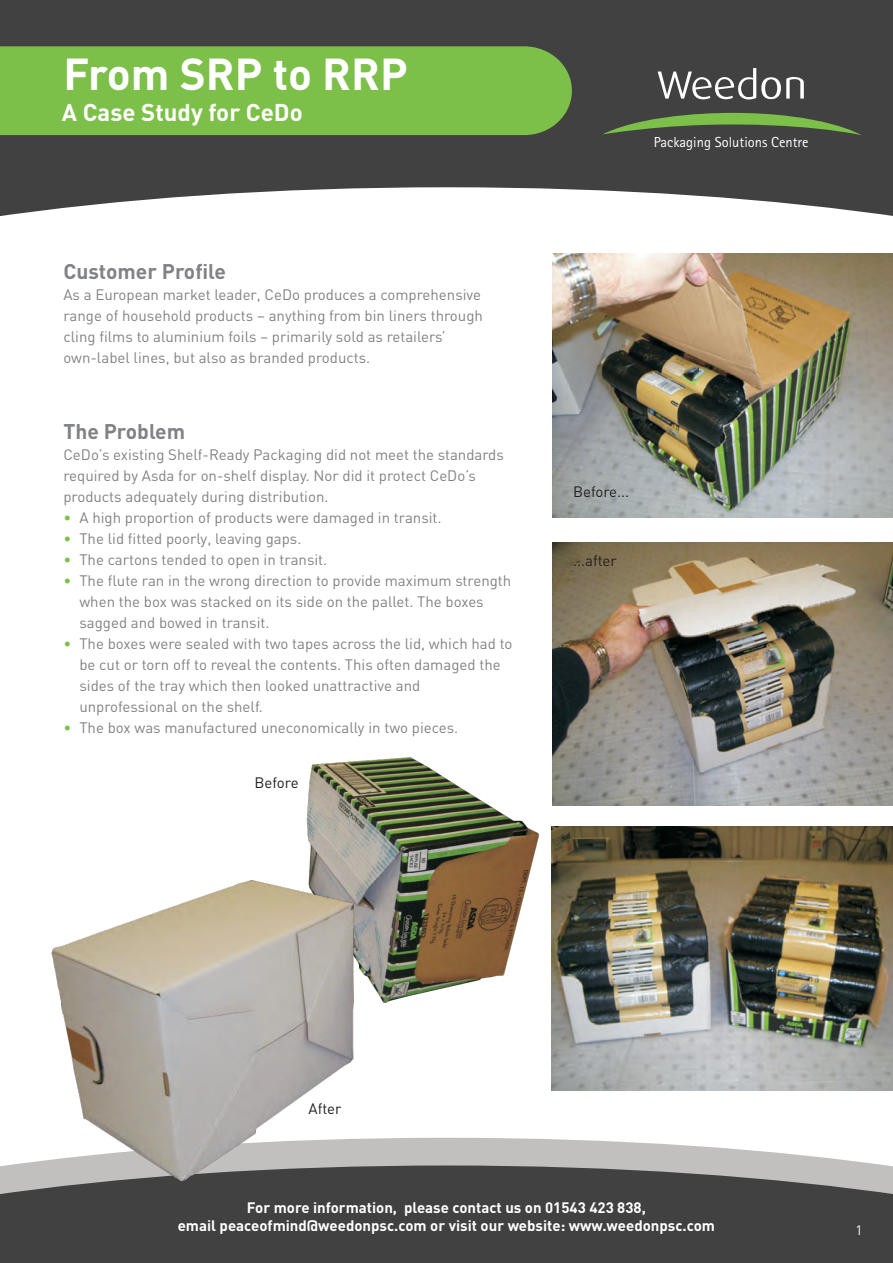
<style>
.page{position:relative;width:893px;height:1263px;background:#fff}
.page>*{position:absolute;margin:0;border:0;box-sizing:border-box;transform-origin:0 0}
.t1{font:700 44.1px "DIN";color:#fff}
.t2{font:700 24px "DIN";color:#fff}
.t3{font:700 21px "DIN";color:#808285}
.t4{font:15px/21px "DIN";color:#808285}
.t5{font:700 15px/18px "DIN";color:#fff;text-align:center}
.t6{font:15px "DIN";color:#231f20}
.t7{font:14.55px "Rotis Sans Serif";color:#fff}
.t8{font:13.5px "DIN";color:#fff}
.s1{color:#7dc049}
</style>
<div class="page">
<svg style="left:0;top:0;width:893px;height:217px;background:#5b5b5c"></svg>
<svg style="left:658px;top:68px;width:146px;height:32px"></svg>
<svg style="left:602px;top:112px;width:259px;height:23px;background:#577044"></svg>
<svg style="left:10px;top:1138px;width:873px;height:27px;fill:#c2bfbf"></svg>
<svg style="left:0;top:1165px;width:893px;height:98px;background:#4a494a"></svg>
<div style="left:0;top:46px;width:572px;height:89px;background:#7dc049"></div>
<img style="left:552px;top:543px;width:341px;height:262px">
<img style="left:552px;top:254px;width:341px;height:263px">
<img style="left:551px;top:827px;width:342px;height:264px">
<img style="left:306px;top:757px;width:234px;height:246px">
<img style="left:43px;top:876px;width:319px;height:316px">
<h1 class="t1" style="left:63px;top:45px;width:346px">From SRP to RRP</h1>
<h2 class="t2" style="left:62px;top:97px;width:242px">A Case Study for CeDo</h2>
<h3 class="t3" style="left:63px;top:258px;width:164px">Customer Profile</h3>
<p class="t4" style="left:63px;top:284px;width:421px">As a European market leader, CeDo produces a comprehensive range of household products – anything from bin liners through cling films to aluminium foils – primarily sold as retailers’ own-label lines, but also as branded products.</p>
<h3 class="t3" style="left:63px;top:418px;width:123px">The Problem</h3>
<p class="t4" style="left:63px;top:444px;width:442px">CeDo’s existing Shelf-Ready Packaging did not meet the standards required by Asda for on-shelf display. Nor did it protect CeDo’s products adequately during distribution.</p>
<p class="t4" style="left:63px;top:507px;width:380px"><span class="s1">•</span> A high proportion of products were damaged in transit.</p>
<p class="t4" style="left:63px;top:528px;width:240px"><span class="s1">•</span> The lid fitted poorly, leaving gaps.</p>
<p class="t4" style="left:63px;top:549px;width:265px"><span class="s1">•</span> The cartons tended to open in transit.</p>
<p class="t4" style="left:79px;top:570px;width:433px;text-indent:-16px"><span class="s1">•</span> The flute ran in the wrong direction to provide maximum strength when the box was stacked on its side on the pallet. The boxes sagged and bowed in transit.</p>
<p class="t4" style="left:79px;top:633px;width:435px;text-indent:-16px"><span class="s1">•</span> The boxes were sealed with two tapes across the lid, which had to be cut or torn off to reveal the contents. This often damaged the sides of the tray which then looked unattractive and unprofessional on the shelf.</p>
<p class="t4" style="left:63px;top:717px;width:396px"><span class="s1">•</span> The box was manufactured uneconomically in two pieces.</p>
<p class="t6" style="left:255px;top:773px;width:46px">Before</p>
<p class="t7" style="left:654px;top:133px;width:156px">Packaging Solutions Centre</p>
<p class="t6" style="left:573px;top:482px;width:58px">Before...</p>
<p class="t6" style="left:573px;top:551px;width:45px">...after</p>
<p class="t6" style="left:309px;top:1099px;width:34px">After</p>
<p class="t5" style="left:178px;top:1198px;width:539px">For more information, please contact us on 01543 423 838,<br>email peaceofmind@weedonpsc.com or visit our website: www.weedonpsc.com</p>
<p class="t8" style="left:855px;top:1221px;width:9px">1</p>
</div>
